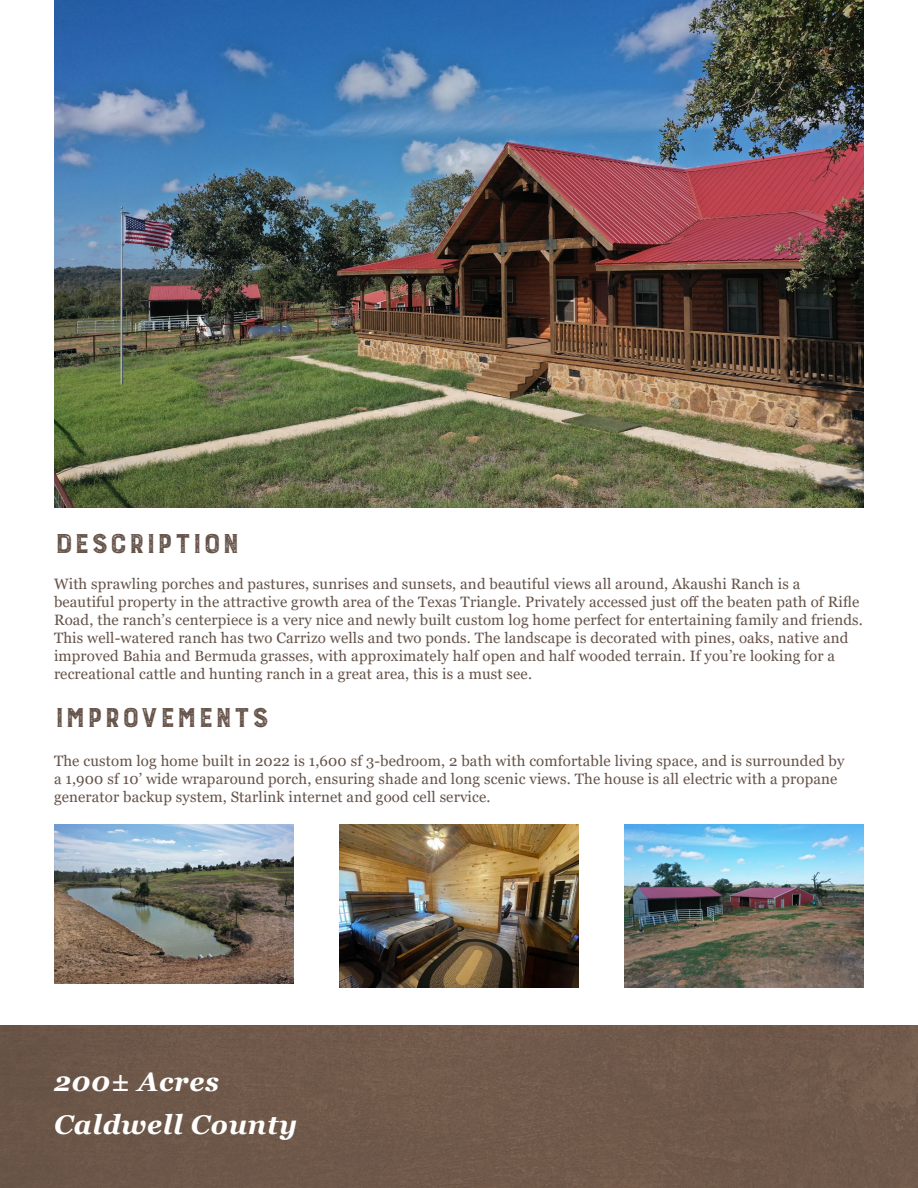
<style>
.page{position:relative;width:918px;height:1188px;background:#fff}
.page>*{position:absolute;margin:0;border:0;box-sizing:border-box;transform-origin:0 0}
.t1{font:300 36px "Burford Rustic";color:#655349}
.t2{font:italic 700 27px "Georgia";letter-spacing:.025em;color:#fff}
.t3{font:15px/18px "Georgia";letter-spacing:.01em;color:#655349}
</style>
<div class="page">
<div style="left:0;top:1025px;width:918px;height:163px;background:#6f594a"></div>
<img style="left:54px;top:0;width:810px;height:508px">
<img style="left:54px;top:824px;width:239px;height:159px">
<img style="left:339px;top:824px;width:239px;height:163px">
<img style="left:625px;top:824px;width:239px;height:163px">
<p class="t1" style="left:54px;top:525px;width:188px">description</p>
<p class="t3" style="left:54px;top:576px;width:810px">With sprawling porches and pastures, sunrises and sunsets, and beautiful views all around, Akaushi Ranch is a beautiful property in the attractive growth area of the Texas Triangle. Privately accessed just off the beaten path of Rifle Road, the ranch’s centerpiece is a very nice and newly built custom log home perfect for entertaining family and friends.<br>This well-watered ranch has two Carrizo wells and two ponds. The landscape is decorated with pines, oaks, native and improved Bahia and Bermuda grasses, with approximately half open and half wooded terrain. If you’re looking for a recreational cattle and hunting ranch in a great area, this is a must see.</p>
<p class="t1" style="left:54px;top:699px;width:217px">improvements</p>
<p class="t3" style="left:54px;top:752px;width:792px">The custom log home built in 2022 is 1,600 sf 3-bedroom, 2 bath with comfortable living space, and is surrounded by a 1,900 sf 10’ wide wraparound porch, ensuring shade and long scenic views. The house is all electric with a propane generator backup system, Starlink internet and good cell service.</p>
<p class="t2" style="left:54px;top:1064px;width:167px">200± Acres</p>
<p class="t2" style="left:54px;top:1107px;width:245px">Caldwell County</p>
</div>
